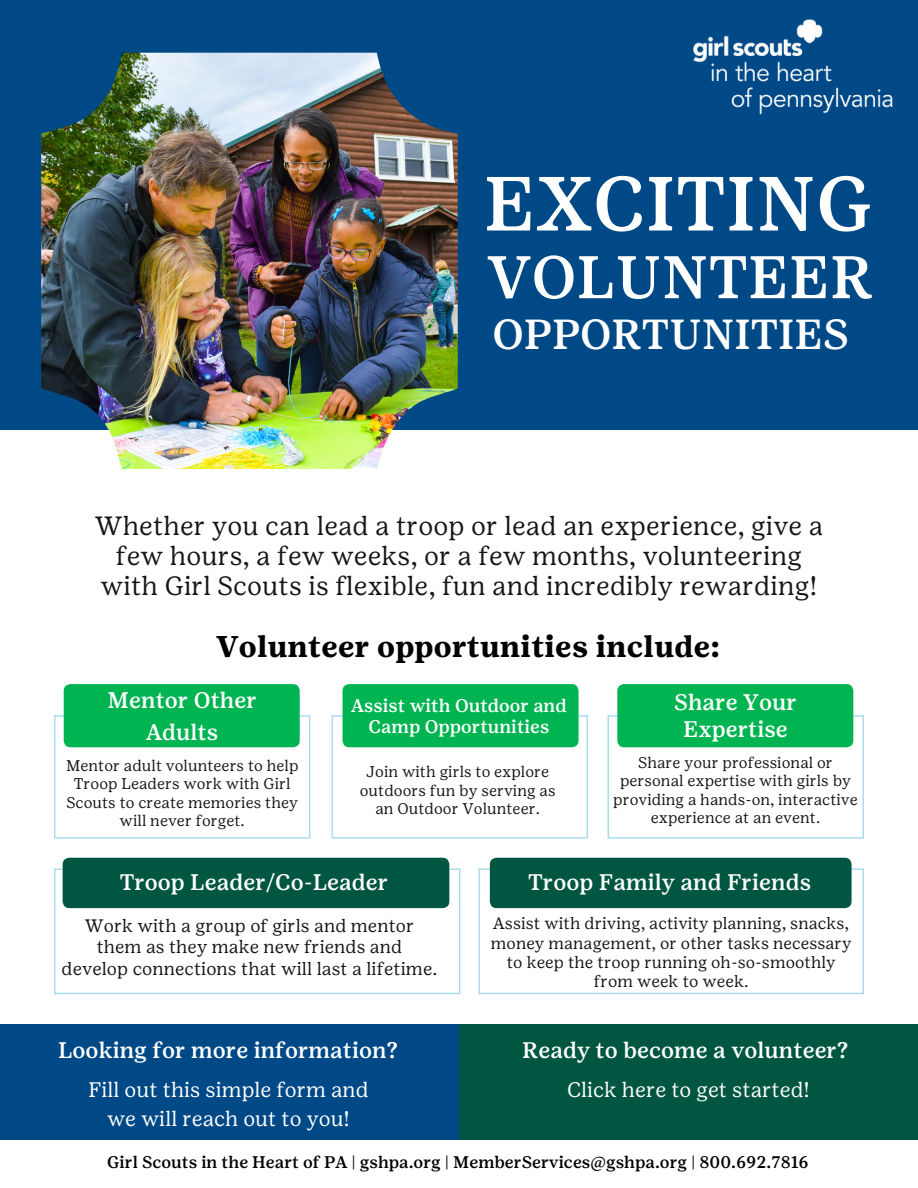
<style>
.page{position:relative;width:918px;height:1188px;background:#fff}
.page>*{position:absolute;margin:0;border:0;box-sizing:border-box;transform-origin:0 0}
.t1{font:500 76.5px "Girl Scout Text";letter-spacing:.005em;color:#fff}
.t2{font:500 60px "Girl Scout Text";letter-spacing:.005em;color:#fff}
.t3{font:500 42px "Girl Scout Text";color:#fff}
.t4{font:700 30px "Girl Scout Text";letter-spacing:.005em;color:#000}
.t5{font:26.4px/30.5px "Girl Scout Text";letter-spacing:.005em;color:#171615;text-align:center}
.t6{font:500 22.5px/31.5px "Girl Scout Text";color:#fff;text-align:center}
.t7{font:21px/29.2px "Girl Scout Text";color:#fff;text-align:center}
.t8{font:500 18.3px/21.6px "Girl Scout Text";color:#fff;text-align:center}
.t9{font:18px/21.3px "Girl Scout Text";letter-spacing:.005em;color:#171615;text-align:center}
.t10{font:500 16.8px "Girl Scout Text";color:#000}
.t11{font:16.5px/19.2px "Girl Scout Text";letter-spacing:.005em;color:#171615;text-align:center}
.t12{font:15.45px/18.3px "Girl Scout Text";letter-spacing:.005em;color:#171615;text-align:center}
</style>
<div class="page">
<div style="left:0;top:0;width:918px;height:430px;background:#004987"></div>
<img style="left:41px;top:53px;width:416px;height:416px">
<img style="left:693px;top:19px;width:200px;height:96px">
<svg style="left:478px;top:868px;width:386px;height:126px"></svg>
<div style="left:490px;top:858px;width:362px;height:50px;background:#005640;border-radius:7px"></div>
<svg style="left:54px;top:715px;width:256px;height:124px"></svg>
<div style="left:64px;top:684px;width:236px;height:63px;background:#00b451;border-radius:7px"></div>
<svg style="left:54px;top:868px;width:406px;height:126px"></svg>
<div style="left:63px;top:858px;width:386px;height:50px;background:#005640;border-radius:7px"></div>
<svg style="left:332px;top:715px;width:256px;height:124px"></svg>
<div style="left:343px;top:684px;width:236px;height:63px;background:#00b451;border-radius:7px"></div>
<svg style="left:608px;top:715px;width:256px;height:124px"></svg>
<div style="left:617px;top:684px;width:236px;height:63px;background:#00b451;border-radius:7px"></div>
<div style="left:0;top:1024px;width:461px;height:116px;background:#004987"></div>
<div style="left:459px;top:1024px;width:459px;height:116px;background:#005640"></div>
<h1 class="t1" style="left:484px;top:159px;width:390px">EXCITING</h1>
<h2 class="t2" style="left:487px;top:242px;width:388px">VOLUNTEER</h2>
<h3 class="t3" style="left:493px;top:309px;width:358px">OPPORTUNITIES</h3>
<h3 class="t5" style="left:95px;top:510px;width:730px">Whether you can lead a troop or lead an experience, give a few hours, a few weeks, or a few months, volunteering with Girl Scouts is flexible, fun and incredibly rewarding!</h3>
<h3 class="t4" style="left:216px;top:629px;width:505px">Volunteer opportunities include:</h3>
<h3 class="t6" style="left:108px;top:684px;width:151px">Mentor Other<br>Adults</h3>
<p class="t12" style="left:66px;top:756px;width:234px">Mentor adult volunteers to help<br>Troop Leaders work with Girl<br>Scouts to create memories they will never forget.</p>
<p class="t8" style="left:351px;top:694px;width:217px">Assist with Outdoor and<br>Camp Opportunities</p>
<p class="t12" style="left:360px;top:763px;width:197px">Join with girls to explore outdoors fun by serving as an Outdoor Volunteer.</p>
<h3 class="t6" style="left:674px;top:689px;width:124px;line-height:27px">Share Your<br>Expertise</h3>
<p class="t12" style="left:613px;top:753px;width:246px">Share your professional or personal expertise with girls by providing a hands-on, interactive experience at an event.</p>
<h3 class="t6" style="left:120px;top:866px;width:270px">Troop Leader/Co-Leader</h3>
<h3 class="t6" style="left:528px;top:866px;width:284px">Troop Family and Friends</h3>
<p class="t9" style="left:62px;top:915px;width:377px">Work with a group of girls and mentor them as they make new friends and develop connections that will last a lifetime.</p>
<p class="t11" style="left:491px;top:914px;width:362px">Assist with driving, activity planning, snacks, money management, or other tasks necessary to keep the troop running oh-so-smoothly from week to week.</p>
<h3 class="t6" style="left:58px;top:1035px;width:341px">Looking for more information?</h3>
<h3 class="t6" style="left:522px;top:1035px;width:328px">Ready to become a volunteer?</h3>
<h3 class="t7" style="left:88px;top:1075px;width:282px">Fill out this simple form and we will reach out to you!</h3>
<h3 class="t7" style="left:567px;top:1075px;width:244px">Click here to get started!</h3>
<p class="t10" style="left:107px;top:1152px;width:703px">Girl Scouts in the Heart of PA | gshpa.org | MemberServices@gshpa.org | 800.692.7816</p>
</div>
